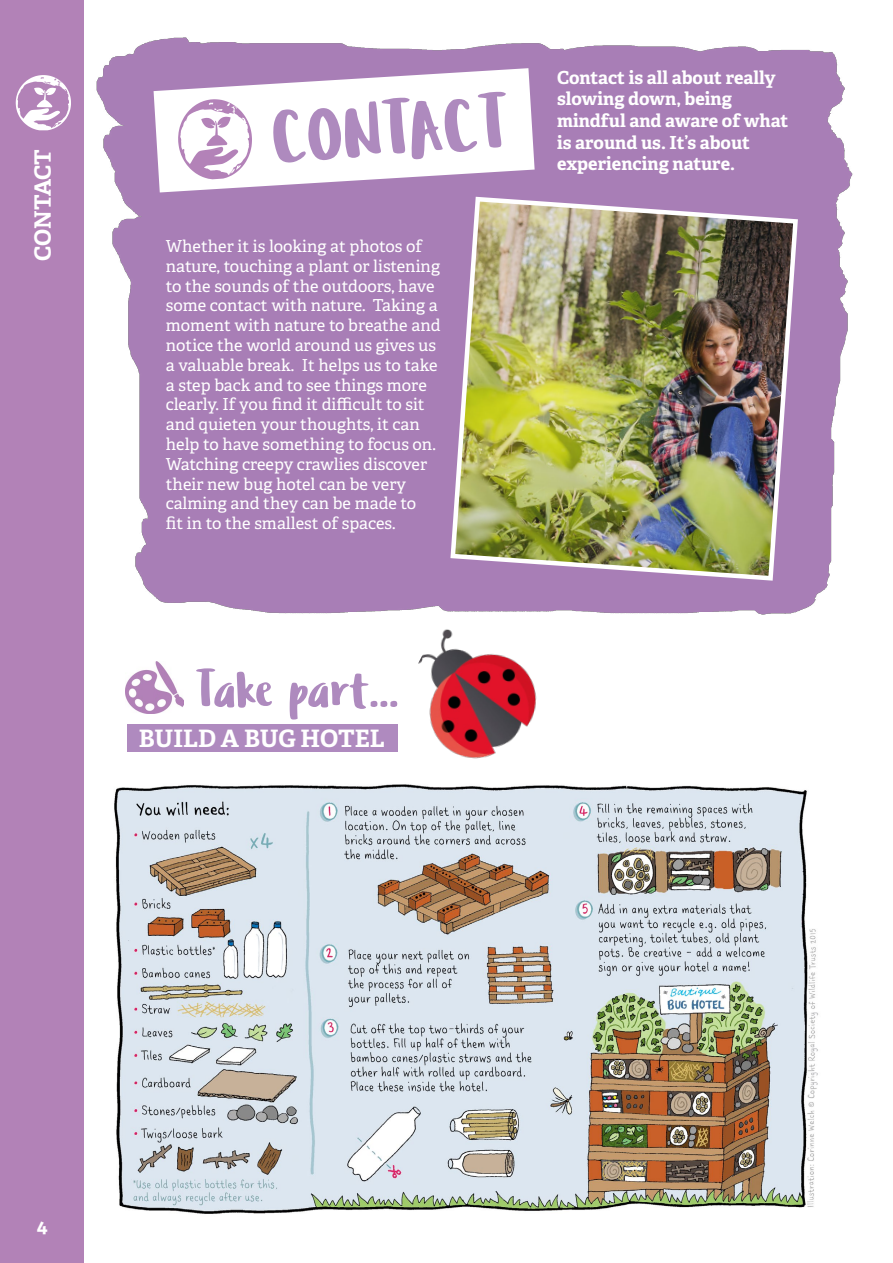
<style>
.page{position:relative;width:893px;height:1263px;background:#fff}
.page>*{position:absolute;margin:0;border:0;box-sizing:border-box;transform-origin:0 0}
.t1{font:75px "Ludicrous";color:#ae8abe}
.t2{font:51px "Ludicrous";letter-spacing:-.035em;color:#ae8abe}
.t3{font:700 24px "Adelle";color:#fff}
.t4{font:700 22.5px "Adelle";letter-spacing:-.01em;color:#fff}
.t5{font:700 19.5px "Adelle";color:#fff}
.t6{font:700 18px/21.6px "Adelle";color:#fff}
.t7{font:16.5px/19.8px "Adelle";color:#fff}
</style>
<div class="page">
<div style="left:127px;top:725px;width:271px;height:27px;background:#af8abf"></div>
<div style="left:0;top:0;width:84px;height:1263px;background:#b282b7"></div>
<img style="left:114px;top:784px;width:704px;height:430px">
<img style="left:96px;top:37px;width:757px;height:578px">
<img style="left:448px;top:194px;width:352px;height:389px">
<svg style="left:154px;top:68px;width:381px;height:124px"></svg>
<img style="left:125px;top:661px;width:59px;height:53px">
<svg style="left:16px;top:75px;width:55px;height:55px"></svg>
<svg style="left:178px;top:99px;width:74px;height:80px"></svg>
<img style="left:395px;top:587px;width:163px;height:213px">
<h3 class="t4" style="left:28px;top:261px;width:113px;rotate:-90deg">CONTACT</h3>
<h1 class="t1" style="left:270px;top:85px;width:240px;rotate:-3deg">CONTACT</h1>
<p class="t7" style="left:166px;top:236px;width:276px">Whether it is looking at photos of nature, touching a plant or listening to the sounds of the outdoors, have some contact with nature. Taking a moment with nature to breathe and notice the world around us gives us a valuable break. It helps us to take a step back and to see things more clearly. If you find it difficult to sit and quieten your thoughts, it can help to have something to focus on.<br>Watching creepy crawlies discover their new bug hotel can be very calming and they can be made to<br>fit in to the smallest of spaces.</p>
<p class="t6" style="left:557px;top:67px;width:233px">Contact is all about really slowing down, being mindful and aware of what is around us. It’s about experiencing nature.</p>
<h2 class="t2" style="left:196px;top:655px;width:205px">Take part...</h2>
<h3 class="t3" style="left:139px;top:723px;width:247px">BUILD A BUG HOTEL</h3>
<p class="t5" style="left:37px;top:1213px;width:12px">4</p>
</div>
